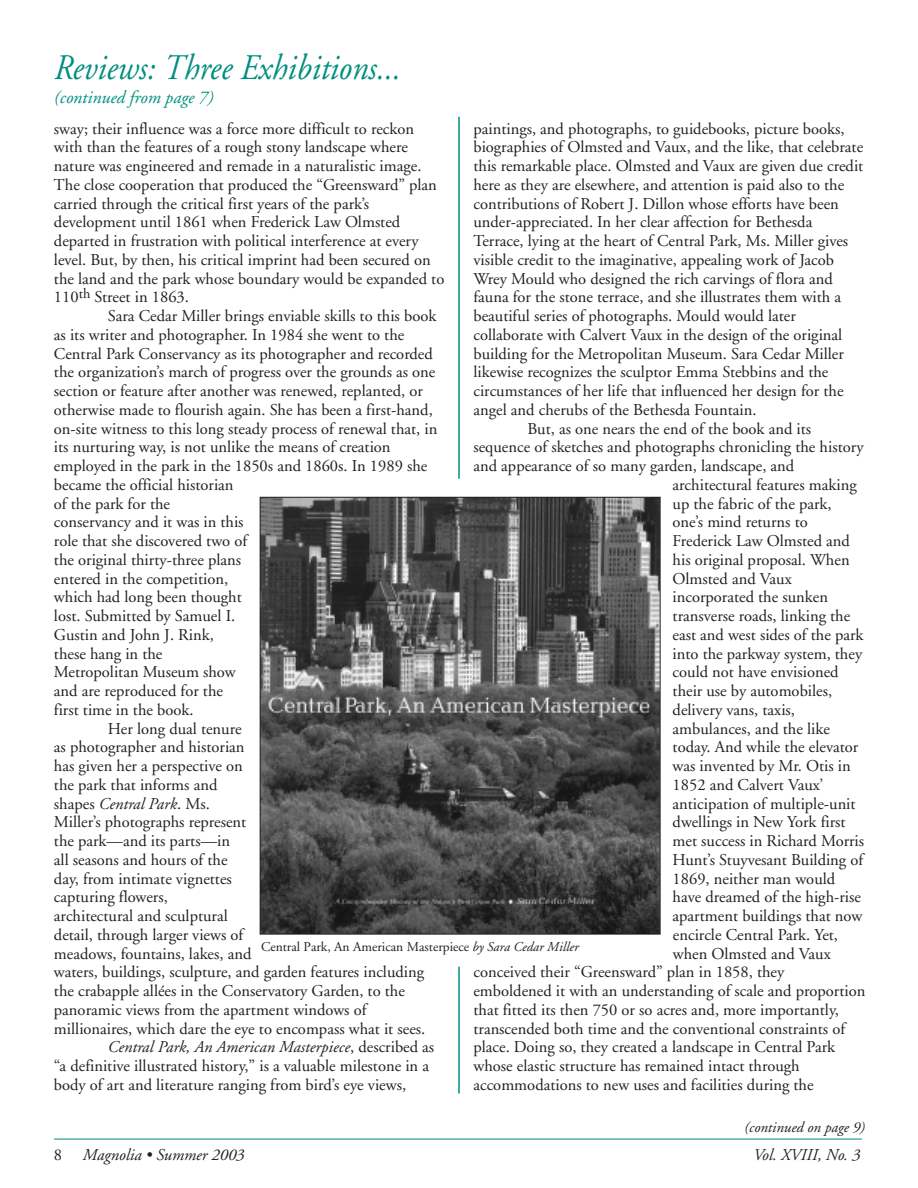
<style>
.page{position:relative;width:918px;height:1188px;background:#fff}
.page>*{position:absolute;margin:0;border:0;box-sizing:border-box;transform-origin:0 0}
.t1{font:italic 36px "Adobe Garamond";color:#008e7f;scale:.9 1}
.t2{font:italic 18px "Adobe Garamond";color:#008e7f}
.t3{font:16.5px/18.8px "Adobe Garamond";color:#231f20}
.t4{font:italic 16.5px "Adobe Garamond";color:#231f20}
.t5{font:italic 15px "Adobe Garamond";color:#231f20}
.t6{font:13.5px "Adobe Garamond";color:#231f20}
.s1{font-style:normal}
.s2{font-style:italic}
</style>
<div class="page">
<hr style="left:54px;top:1139px;width:808px;height:1px;background:#008e7f">
<hr style="left:458px;top:117px;width:2px;height:362px;background:#008e7f">
<hr style="left:458px;top:967px;width:2px;height:126px;background:#008e7f">
<img style="left:262px;top:499px;width:397px;height:434px">
<h1 class="t1" style="left:54px;top:53px;width:387px">Reviews: Three Exhibitions...</h1>
<p class="t2" style="left:54px;top:90px;width:161px">(continued from page 7)</p>
<p class="t3" style="left:54px;top:120px;width:392px">sway; their influence was a force more difficult to reckon with than the features of a rough stony landscape where nature was engineered and remade in a naturalistic image.<br>The close cooperation that produced the “Greensward” plan carried through the critical first years of the park’s development until 1861 when Frederick Law Olmsted departed in frustration with political interference at every level. But, by then, his critical imprint had been secured on the land and the park whose boundary would be expanded to 110<sup>th</sup> Street in 1863.</p>
<p class="t3" style="left:108px;top:308px;width:330px">Sara Cedar Miller brings enviable skills to this book</p>
<p class="t3" style="left:54px;top:327px;width:352px">as its writer and photographer. In 1984 she went to the</p>
<p class="t3" style="left:54px;top:345px;width:380px">Central Park Conservancy as its photographer and recorded</p>
<p class="t3" style="left:54px;top:364px;width:383px">the organization’s march of progress over the grounds as one</p>
<p class="t3" style="left:54px;top:383px;width:370px">section or feature after another was renewed, replanted, or</p>
<p class="t3" style="left:54px;top:402px;width:380px">otherwise made to flourish again. She has been a first-hand,</p>
<p class="t3" style="left:54px;top:420px;width:385px">on-site witness to this long steady process of renewal that, in</p>
<p class="t3" style="left:54px;top:439px;width:338px">its nurturing way, is not unlike the means of creation</p>
<p class="t3" style="left:54px;top:458px;width:375px">employed in the park in the 1850s and 1860s. In 1989 she</p>
<p class="t3" style="left:54px;top:477px;width:181px">became the official historian</p>
<p class="t3" style="left:54px;top:495px;width:118px">of the park for the</p>
<p class="t3" style="left:54px;top:514px;width:191px">conservancy and it was in this</p>
<p class="t3" style="left:54px;top:533px;width:195px">role that she discovered two of</p>
<p class="t3" style="left:54px;top:552px;width:189px">the original thirty-three plans</p>
<p class="t3" style="left:54px;top:570px;width:176px">entered in the competition,</p>
<p class="t3" style="left:54px;top:589px;width:189px">which had long been thought</p>
<p class="t3" style="left:54px;top:608px;width:183px">lost. Submitted by Samuel I.</p>
<p class="t3" style="left:54px;top:627px;width:161px">Gustin and John J. Rink,</p>
<p class="t3" style="left:54px;top:645px;width:110px">these hang in the</p>
<p class="t3" style="left:54px;top:664px;width:183px">Metropolitan Museum show</p>
<p class="t3" style="left:54px;top:683px;width:171px">and are reproduced for the</p>
<p class="t3" style="left:54px;top:702px;width:141px">first time in the book.</p>
<p class="t3" style="left:108px;top:720px;width:135px">Her long dual tenure</p>
<p class="t3" style="left:54px;top:739px;width:192px">as photographer and historian</p>
<p class="t3" style="left:54px;top:758px;width:190px">has given her a perspective on</p>
<p class="t3" style="left:54px;top:777px;width:165px">the park that informs and</p>
<p class="t4" style="left:54px;top:797px;width:157px"><span class="s1">shapes</span> Central Park<span class="s1">. Ms.</span></p>
<p class="t3" style="left:54px;top:814px;width:194px">Miller’s photographs represent</p>
<p class="t3" style="left:54px;top:833px;width:178px">the park—and its parts—in</p>
<p class="t3" style="left:54px;top:852px;width:175px">all seasons and hours of the</p>
<p class="t3" style="left:54px;top:870px;width:179px">day, from intimate vignettes</p>
<p class="t3" style="left:54px;top:889px;width:115px">capturing flowers,</p>
<p class="t3" style="left:54px;top:908px;width:175px">architectural and sculptural</p>
<p class="t3" style="left:54px;top:927px;width:191px">detail, through larger views of</p>
<p class="t3" style="left:54px;top:945px;width:199px">meadows, fountains, lakes, and</p>
<p class="t3" style="left:54px;top:964px;width:372px">waters, buildings, sculpture, and garden features including</p>
<p class="t3" style="left:54px;top:983px;width:352px">the crabapple allées in the Conservatory Garden, to the</p>
<p class="t3" style="left:54px;top:1002px;width:314px">panoramic views from the apartment windows of</p>
<p class="t3" style="left:54px;top:1020px;width:373px">millionaires, which dare the eye to encompass what it sees.</p>
<p class="t4" style="left:108px;top:1041px;width:328px">Central Park, An American Masterpiece<span class="s1">, described as</span></p>
<p class="t3" style="left:54px;top:1058px;width:377px">“a definitive illustrated history,” is a valuable milestone in a</p>
<p class="t3" style="left:54px;top:1077px;width:354px">body of art and literature ranging from bird’s eye views,</p>
<p class="t3" style="left:473px;top:120px;width:373px">paintings, and photographs, to guidebooks, picture books,</p>
<p class="t3" style="left:473px;top:139px;width:391px">biographies of Olmsted and Vaux, and the like, that celebrate</p>
<p class="t3" style="left:473px;top:158px;width:391px">this remarkable place. Olmsted and Vaux are given due credit</p>
<p class="t3" style="left:473px;top:177px;width:372px">here as they are elsewhere, and attention is paid also to the</p>
<p class="t3" style="left:473px;top:195px;width:367px">contributions of Robert J. Dillon whose efforts have been</p>
<p class="t3" style="left:473px;top:214px;width:340px">under-appreciated. In her clear affection for Bethesda</p>
<p class="t3" style="left:473px;top:233px;width:376px">Terrace, lying at the heart of Central Park, Ms. Miller gives</p>
<p class="t3" style="left:473px;top:252px;width:362px">visible credit to the imaginative, appealing work of Jacob</p>
<p class="t3" style="left:473px;top:270px;width:361px">Wrey Mould who designed the rich carvings of flora and</p>
<p class="t3" style="left:473px;top:289px;width:369px">fauna for the stone terrace, and she illustrates them with a</p>
<p class="t3" style="left:473px;top:308px;width:324px">beautiful series of photographs. Mould would later</p>
<p class="t3" style="left:473px;top:327px;width:370px">collaborate with Calvert Vaux in the design of the original</p>
<p class="t3" style="left:473px;top:345px;width:372px">building for the Metropolitan Museum. Sara Cedar Miller</p>
<p class="t3" style="left:473px;top:364px;width:356px">likewise recognizes the sculptor Emma Stebbins and the</p>
<p class="t3" style="left:473px;top:383px;width:372px">circumstances of her life that influenced her design for the</p>
<p class="t3" style="left:473px;top:402px;width:285px">angel and cherubs of the Bethesda Fountain.</p>
<p class="t3" style="left:527px;top:420px;width:285px">But, as one nears the end of the book and its</p>
<p class="t3" style="left:473px;top:439px;width:392px">sequence of sketches and photographs chronicling the history</p>
<p class="t3" style="left:473px;top:458px;width:322px">and appearance of so many garden, landscape, and</p>
<p class="t3" style="left:673px;top:477px;width:186px">architectural features making</p>
<p class="t3" style="left:673px;top:495px;width:160px">up the fabric of the park,</p>
<p class="t3" style="left:673px;top:514px;width:137px">one’s mind returns to</p>
<p class="t3" style="left:673px;top:533px;width:179px">Frederick Law Olmsted and</p>
<p class="t3" style="left:673px;top:552px;width:179px">his original proposal. When</p>
<p class="t3" style="left:673px;top:570px;width:121px">Olmsted and Vaux</p>
<p class="t3" style="left:673px;top:589px;width:157px">incorporated the sunken</p>
<p class="t3" style="left:673px;top:608px;width:179px">transverse roads, linking the</p>
<p class="t3" style="left:673px;top:627px;width:192px">east and west sides of the park</p>
<p class="t3" style="left:673px;top:645px;width:191px">into the parkway system, they</p>
<p class="t3" style="left:673px;top:664px;width:168px">could not have envisioned</p>
<p class="t3" style="left:673px;top:683px;width:161px">their use by automobiles,</p>
<p class="t3" style="left:673px;top:702px;width:124px">delivery vans, taxis,</p>
<p class="t3" style="left:673px;top:720px;width:159px">ambulances, and the like</p>
<p class="t3" style="left:673px;top:739px;width:187px">today. And while the elevator</p>
<p class="t3" style="left:673px;top:758px;width:180px">was invented by Mr. Otis in</p>
<p class="t3" style="left:673px;top:777px;width:152px">1852 and Calvert Vaux’</p>
<p class="t3" style="left:673px;top:795px;width:185px">anticipation of multiple-unit</p>
<p class="t3" style="left:673px;top:814px;width:175px">dwellings in New York first</p>
<p class="t3" style="left:673px;top:833px;width:193px">met success in Richard Morris</p>
<p class="t3" style="left:673px;top:852px;width:192px">Hunt’s Stuyvesant Building of</p>
<p class="t3" style="left:673px;top:870px;width:164px">1869, neither man would</p>
<p class="t3" style="left:673px;top:889px;width:190px">have dreamed of the high-rise</p>
<p class="t3" style="left:673px;top:908px;width:191px">apartment buildings that now</p>
<p class="t3" style="left:673px;top:927px;width:167px">encircle Central Park. Yet,</p>
<p class="t3" style="left:673px;top:945px;width:159px">when Olmsted and Vaux</p>
<p class="t3" style="left:473px;top:964px;width:312px">conceived their “Greensward” plan in 1858, they</p>
<p class="t3" style="left:473px;top:983px;width:394px">emboldened it with an understanding of scale and proportion</p>
<p class="t3" style="left:473px;top:1002px;width:367px">that fitted its then 750 or so acres and, more importantly,</p>
<p class="t3" style="left:473px;top:1020px;width:373px">transcended both time and the conventional constraints of</p>
<p class="t3" style="left:473px;top:1039px;width:363px">place. Doing so, they created a landscape in Central Park</p>
<p class="t3" style="left:473px;top:1058px;width:328px">whose elastic structure has remained intact through</p>
<p class="t3" style="left:473px;top:1077px;width:342px">accommodations to new uses and facilities during the</p>
<p class="t6" style="left:261px;top:941px;width:319px">Central Park, An American Masterpiece <span class="s2">by Sara Cedar Miller</span></p>
<p class="t5" style="left:744px;top:1122px;width:122px">(continued on page 9)</p>
<p class="t3" style="left:54px;top:1146px;width:10px">8</p>
<p class="t4" style="left:83px;top:1148px;width:163px">Magnolia • Summer 2003</p>
<p class="t4" style="left:753px;top:1148px;width:109px">Vol. XVIII, No. 3</p>
</div>
